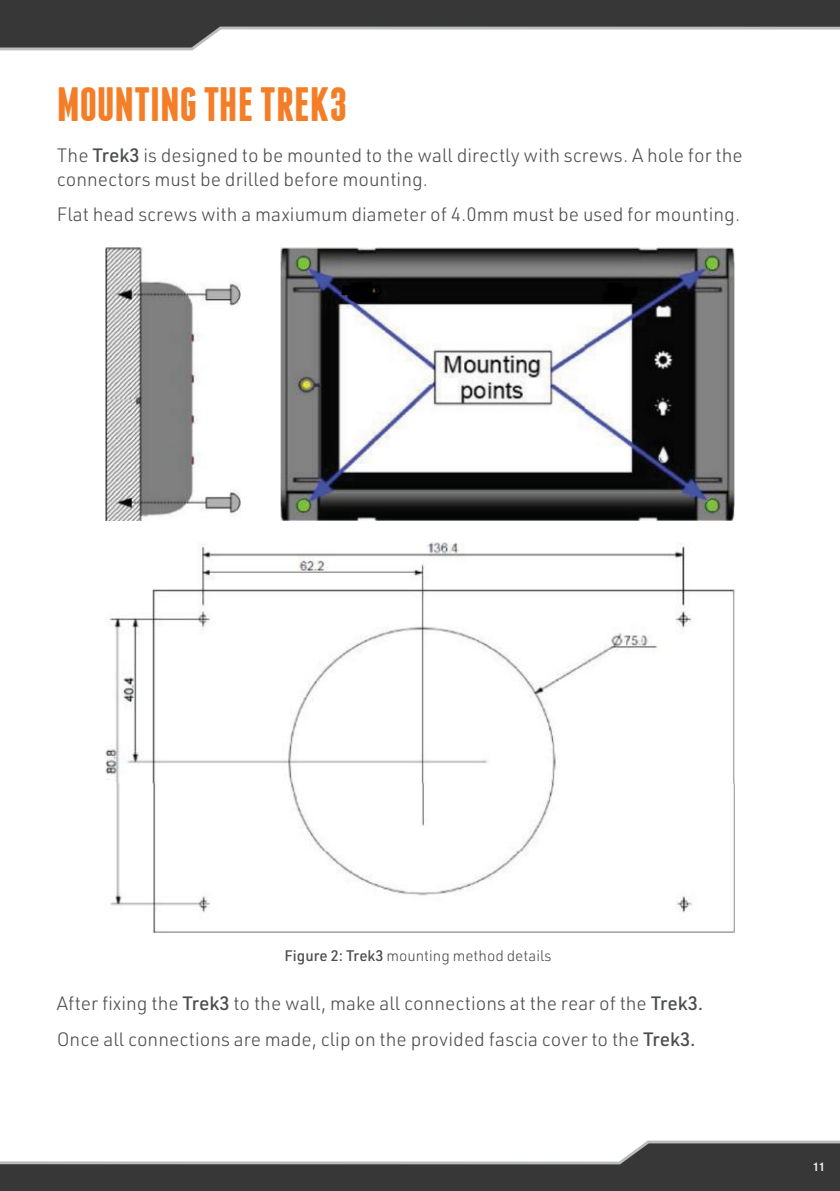
<style>
.page{position:relative;width:840px;height:1191px;background:#fff}
.page>*{position:absolute;margin:0;border:0;box-sizing:border-box;transform-origin:0 0}
.t1{font:700 48px "Franchise";color:#f47e28}
.t2{font:300 19px/24px "URWDIN";color:#4c4d4f}
.t3{font:300 15px "URWDIN";color:#4c4d4f}
.t4{font:500 condensed 12px "Helvetica Neue LT";color:#fff}
.s1{font-weight:500}
</style>
<div class="page">
<div style="left:0;top:0;width:839px;height:25px;background:#383738"></div>
<svg style="left:0;top:25px;width:839px;height:26px"></svg>
<svg style="left:0;top:1140px;width:839px;height:51px"></svg>
<img style="left:105px;top:247px;width:135px;height:273px">
<img style="left:280px;top:247px;width:454px;height:273px">
<img style="left:105px;top:542px;width:629px;height:390px">
<h1 class="t1" style="left:57px;top:82px;width:292px">MOUNTING THE TREK3</h1>
<p class="t2" style="left:57px;top:143px;width:687px">The <span class="s1">Trek3</span> is designed to be mounted to the wall directly with screws. A hole for the connectors must be drilled before mounting.</p>
<p class="t2" style="left:57px;top:202px;width:684px">Flat head screws with a maxiumum diameter of 4.0mm must be used for mounting.</p>
<p class="t3" style="left:284px;top:945px;width:268px"><span class="s1">Figure 2: Trek3</span> mounting method details</p>
<p class="t2" style="left:57px;top:985px;width:647px;line-height:35.4px">After fixing the <span class="s1">Trek3</span> to the wall, make all connections at the rear of the <span class="s1">Trek3.<br></span>Once all connections are made, clip on the provided fascia cover to the <span class="s1">Trek3.</span></p>
<p class="t4" style="left:812px;top:1159px;width:13px">11</p>
</div>
